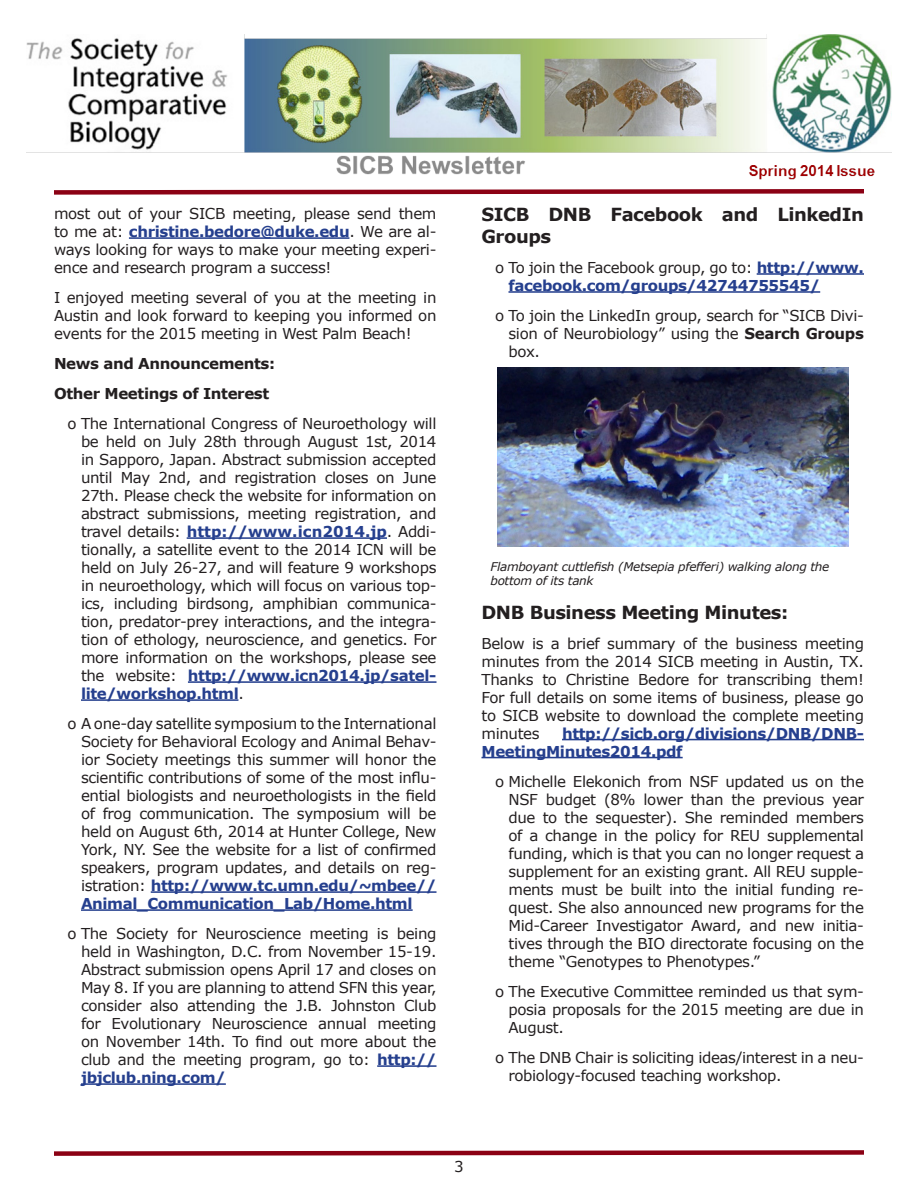
<style>
.page{position:relative;width:918px;height:1188px;background:#fff}
.page>*{position:absolute;margin:0;border:0;box-sizing:border-box;transform-origin:0 0}
.t1{font:700 18px/21.6px "Verdana";letter-spacing:-.025em;color:#231f20}
.t2{font:15px/18px "Verdana";letter-spacing:-.025em;color:#231f20;text-align:justify}
.t3{font:700 15px/18px "Verdana";letter-spacing:-.025em;color:#253f8e}
.t4{font:700 15px "Verdana";letter-spacing:-.025em;color:#231f20}
.t5{font:italic 12px "Verdana";letter-spacing:-.025em;color:#231f20}
.s1{font-weight:700;color:#253f8e}
.s2{font-weight:400;color:#231f20}
.s3{font-weight:700}
</style>
<div class="page">
<svg style="left:54px;top:1150px;width:810px;height:6px"></svg>
<img style="left:26px;top:35px;width:866px;height:160px">
<hr style="left:129px;top:237px;width:220px;height:2px;background:#253f8e">
<hr style="left:187px;top:537px;width:200px;height:2px;background:#253f8e">
<hr style="left:188px;top:681px;width:248px;height:2px;background:#253f8e">
<hr style="left:81px;top:699px;width:157px;height:2px;background:#253f8e">
<hr style="left:151px;top:891px;width:285px;height:2px;background:#253f8e">
<hr style="left:81px;top:909px;width:332px;height:2px;background:#253f8e">
<hr style="left:377px;top:1065px;width:60px;height:2px;background:#253f8e">
<hr style="left:81px;top:1083px;width:145px;height:2px;background:#253f8e">
<hr style="left:757px;top:273px;width:107px;height:2px;background:#253f8e">
<hr style="left:508px;top:291px;width:312px;height:2px;background:#253f8e">
<hr style="left:562px;top:739px;width:302px;height:1px;background:#253f8e">
<hr style="left:482px;top:757px;width:201px;height:1px;background:#253f8e">
<img style="left:497px;top:367px;width:351px;height:179px">
<p class="t2" style="left:54px;top:204px;width:384px">most out of your SICB meeting, please send them to me at: <span class="s1">christine.bedore@duke.edu</span>. We are al&shy;ways looking for ways to make your meeting experi&shy;ence and research program a success!</p>
<p class="t2" style="left:54px;top:288px;width:384px">I enjoyed meeting several of you at the meeting in Austin and look forward to keeping you informed on events for the 2015 meeting in West Palm Beach!</p>
<p class="t4" style="left:54px;top:354px;width:223px">News and Announcements:</p>
<p class="t4" style="left:54px;top:384px;width:217px">Other Meetings of Interest</p>
<p class="t2" style="left:81px;top:414px;width:357px;text-indent:-14px">o The International Congress of Neuroethology will be held on July 28th through August 1st, 2014 in Sapporo, Japan. Abstract submission accepted until May 2nd, and registration closes on June 27th. Please check the website for information on abstract submissions, meeting registration, and travel details: <span class="s1">http://www.icn2014.jp</span>. Addi&shy;tionally, a satellite event to the 2014 ICN will be held on July 26-27, and will feature 9 workshops in neuroethology, which will focus on various top&shy;ics, including birdsong, amphibian communica&shy;tion, predator-prey interactions, and the integra&shy;tion of ethology, neuroscience, and genetics. For more information on the workshops, please see the website: <span class="s1">http://www.icn2014.jp/satel&shy;lite/workshop.html</span>.</p>
<p class="t2" style="left:81px;top:714px;width:357px;text-indent:-14px">o A one-day satellite symposium to the International Society for Behavioral Ecology and Animal Behav&shy;ior Society meetings this summer will honor the scientific contributions of some of the most influ&shy;ential biologists and neuroethologists in the field of frog communication. The symposium will be held on August 6th, 2014 at Hunter College, New York, NY. See the website for a list of confirmed speakers, program updates, and details on reg&shy;istration: <span class="s1">http://www.tc.umn.edu/~mbee// Animal_Communication_Lab/Home.html</span></p>
<p class="t2" style="left:81px;top:924px;width:357px;text-indent:-14px">o The Society for Neuroscience meeting is being held in Washington, D.C. from November 15-19.<br>Abstract submission opens April 17 and closes on May 8. If you are planning to attend SFN this year, consider also attending the J.B. Johnston Club for Evolutionary Neuroscience annual meeting on November 14th. To find out more about the club and the meeting program, go to: <span class="s1">http:// jbjclub.ning.com/</span></p>
<p class="t1" style="left:482px;top:203px;width:384px">SICB DNB Facebook and LinkedIn<br>Groups</p>
<p class="t3" style="left:508px;top:258px;width:357px;text-indent:-14px"><span class="s2">o To join the Facebook group, go to:</span> http://www. facebook.com/groups/42744755545/</p>
<p class="t2" style="left:508px;top:306px;width:357px;text-indent:-14px">o To join the LinkedIn group, search for “SICB Divi&shy;sion of Neurobiology” using the <span class="s3">Search Groups </span>box.</p>
<p class="t5" style="left:490px;top:559px;width:340px">Flamboyant cuttlefish (Metsepia pfefferi) walking along the</p>
<p class="t5" style="left:490px;top:573px;width:105px">bottom of its tank</p>
<p class="t1" style="left:482px;top:601px;width:308px">DNB Business Meeting Minutes:</p>
<p class="t2" style="left:482px;top:634px;width:384px">Below is a brief summary of the business meeting minutes from the 2014 SICB meeting in Austin, TX.<br>Thanks to Christine Bedore for transcribing them!<br>For full details on some items of business, please go to SICB website to download the complete meeting minutes</p>
<p class="t3" style="left:482px;top:724px;width:384px;text-indent:81px">http://sicb.org/divisions/DNB/DNB-<br>MeetingMinutes2014.pdf</p>
<p class="t2" style="left:508px;top:772px;width:357px;text-indent:-14px">o Michelle Elekonich from NSF updated us on the NSF budget (8% lower than the previous year due to the sequester). She reminded members of a change in the policy for REU supplemental funding, which is that you can no longer request a supplement for an existing grant. All REU supple&shy;ments must be built into the initial funding re&shy;quest. She also announced new programs for the Mid-Career Investigator Award, and new initia&shy;tives through the BIO directorate focusing on the theme “Genotypes to Phenotypes.”</p>
<p class="t2" style="left:508px;top:982px;width:357px;text-indent:-14px">o The Executive Committee reminded us that sym&shy;posia proposals for the 2015 meeting are due in August.</p>
<p class="t2" style="left:508px;top:1048px;width:357px;text-indent:-14px">o The DNB Chair is soliciting ideas/interest in a neu&shy;robiology-focused teaching workshop.</p>
<p class="t2" style="left:454px;top:1157px;width:11px">3</p>
</div>
